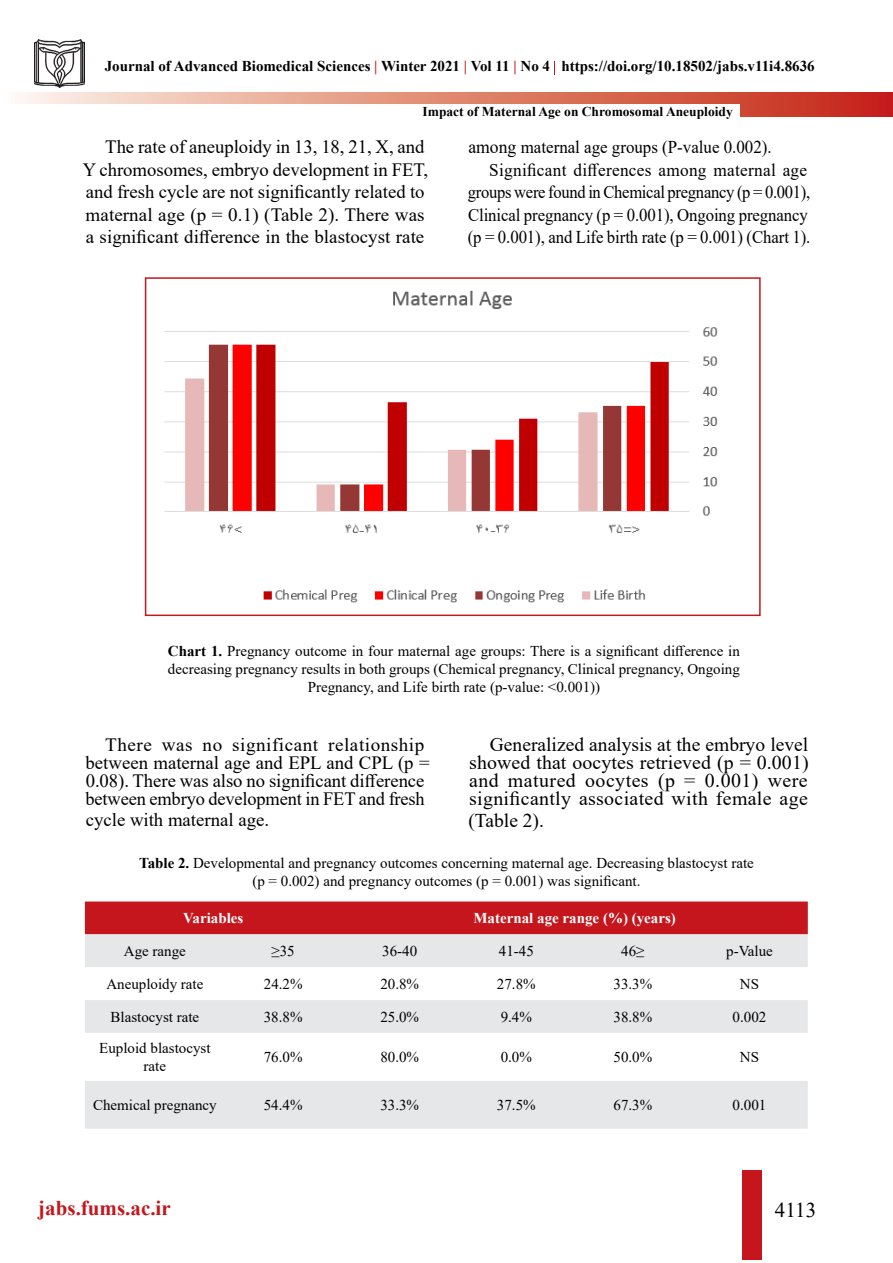
<style>
.page{position:relative;width:893px;height:1263px;background:#fff}
.page>*{position:absolute;margin:0;border:0;box-sizing:border-box;transform-origin:0 0}
.t1{font:700 21px "Times New Roman";color:#c4161c}
.t2{font:21px "Times New Roman";color:#000}
.t3{font:19.5px/18px "Times New Roman";letter-spacing:.015em;color:#000;text-align:justify}
.t4{font:18.75px/22.5px "Times New Roman";color:#000}
.t5{font:18px "Times New Roman";letter-spacing:-.005em;color:#000;scale:.93 1}
.t6{font:18px "Times New Roman";letter-spacing:-.005em;color:#000;scale:.92 1}
.t7{font:18px "Times New Roman";letter-spacing:.015em;color:#000;scale:.96 1}
.t8{font:18px "Times New Roman";letter-spacing:-.005em;color:#000;scale:.94 1}
.t9{font:15px/18px "Times New Roman";color:#000;text-align:center}
.t10{font:700 15px "Times New Roman";color:#000}
.t11{font:700 15px "Times New Roman";color:#fff}
.t12{font:700 13.5px "Times New Roman";color:#000}
.s1{color:#c4161c}
.s2{font-size:18.75px}
.s3{font-weight:700}
</style>
<div class="page">
<div style="left:742px;top:1170px;width:19px;height:90px;background:#c4161c"></div>
<img style="left:34px;top:40px;width:51px;height:47px">
<svg style="left:18px;top:92px;width:875px;height:24px;background:#dc7c69"></svg>
<div style="left:0;top:104px;width:740px;height:79px;background:#fff"></div>
<svg style="left:554px;top:61px;width:1px;height:13px"></svg>
<img style="left:164px;top:290px;width:554px;height:313px">
<div style="left:145px;top:277px;width:616px;height:339px;border:2px solid #c4161c"></div>
<div style="left:85px;top:901px;width:723px;height:33px;background:#c4161c"></div>
<div style="left:85px;top:934px;width:723px;height:195px;background:#e6e7e8"></div>
<svg style="left:85px;top:967px;width:723px;height:114px"></svg>
<p class="t10" style="left:105px;top:55px;width:711px">Journal of Advanced Biomedical Sciences <span class="s1">|</span> Winter 2021 <span class="s1">|</span> Vol 11 <span class="s1">|</span> No 4 https://doi.org/10.18502/jabs.v11i4.8636</p>
<p class="t12" style="left:423px;top:102px;width:312px">Impact of Maternal Age on Chromosomal Aneuploidy</p>
<p class="t4" style="left:83px;top:135px;width:347px;text-indent:23px">The rate of aneuploidy in 13, 18, 21, X, and Y chromosomes, embryo development in FET, and fresh cycle are not significantly related to maternal age (p = 0.1) (Table 2). There was a significant difference in the blastocyst rate</p>
<p class="t8" style="left:468px;top:135px;width:324px"><span class="s2">among</span> maternal age groups (P-value 0.002).</p>
<p class="t7" style="left:489px;top:157px;width:333px">Significant differences among maternal age</p>
<p class="t6" style="left:468px;top:180px;width:374px">groups were found in Chemical pregnancy (p = 0.001),</p>
<p class="t5" style="left:468px;top:202px;width:367px">Clinical pregnancy (p = 0.001), Ongoing pregnancy</p>
<p class="t5" style="left:468px;top:225px;width:370px">(p = 0.001), and Life birth rate (p = 0.001) (Chart 1).</p>
<p class="t9" style="left:168px;top:641px;width:573px"><span class="s3">Chart 1.</span> Pregnancy outcome in four maternal age groups: There is a significant difference in decreasing pregnancy results in both groups (Chemical pregnancy, Clinical pregnancy, Ongoing<br>Pregnancy, and Life birth rate (p-value: &lt;0.001))</p>
<p class="t4" style="left:86px;top:735px;width:346px;line-height:18px;text-indent:20px">There was no significant relationship between maternal age and EPL and CPL (p = 0.08). There was also no significant difference between embryo development in FET and fresh</p>
<p class="t4" style="left:86px;top:808px;width:185px">cycle with maternal age.</p>
<h2 class="t3" style="left:469px;top:735px;width:341px;text-indent:21px">Generalized analysis at the embryo level showed that oocytes retrieved (p = 0.001) and matured oocytes (p = 0.001) were significantly associated with female age</h2>
<h2 class="t3" style="left:468px;top:811px;width:77px">(Table 2).</h2>
<p class="t9" style="left:139px;top:853px;width:616px"><span class="s3">Table 2.</span> Developmental and pregnancy outcomes concerning maternal age. Decreasing blastocyst rate (p = 0.002) and pregnancy outcomes (p = 0.001) was significant.</p>
<p class="t11" style="left:183px;top:907px;width:62px">Variables</p>
<p class="t11" style="left:473px;top:907px;width:204px">Maternal age range (%) (years)</p>
<p class="t9" style="left:124px;top:941px;width:64px">Age range</p>
<p class="t9" style="left:272px;top:941px;width:25px">≥35</p>
<p class="t9" style="left:382px;top:941px;width:36px">36-40</p>
<p class="t9" style="left:499px;top:941px;width:36px">41-45</p>
<p class="t9" style="left:621px;top:941px;width:25px">46≥</p>
<p class="t9" style="left:726px;top:941px;width:48px">p-Value</p>
<p class="t9" style="left:106px;top:974px;width:99px">Aneuploidy rate</p>
<p class="t9" style="left:264px;top:974px;width:40px">24.2%</p>
<p class="t9" style="left:380px;top:974px;width:40px">20.8%</p>
<p class="t9" style="left:497px;top:974px;width:40px">27.8%</p>
<p class="t9" style="left:614px;top:974px;width:40px">33.3%</p>
<p class="t9" style="left:740px;top:974px;width:21px">NS</p>
<p class="t9" style="left:111px;top:1007px;width:90px">Blastocyst rate</p>
<p class="t9" style="left:264px;top:1007px;width:40px">38.8%</p>
<p class="t9" style="left:380px;top:1007px;width:40px">25.0%</p>
<p class="t9" style="left:501px;top:1007px;width:33px">9.4%</p>
<p class="t9" style="left:613px;top:1007px;width:40px">38.8%</p>
<p class="t9" style="left:733px;top:1007px;width:35px">0.002</p>
<p class="t9" style="left:99px;top:1038px;width:113px">Euploid blastocyst rate</p>
<p class="t9" style="left:264px;top:1047px;width:40px">76.0%</p>
<p class="t9" style="left:380px;top:1047px;width:40px">80.0%</p>
<p class="t9" style="left:501px;top:1047px;width:33px">0.0%</p>
<p class="t9" style="left:613px;top:1047px;width:40px">50.0%</p>
<p class="t9" style="left:740px;top:1047px;width:21px">NS</p>
<p class="t9" style="left:93px;top:1095px;width:125px">Chemical pregnancy</p>
<p class="t9" style="left:264px;top:1095px;width:40px">54.4%</p>
<p class="t9" style="left:380px;top:1095px;width:40px">33.3%</p>
<p class="t9" style="left:497px;top:1095px;width:40px">37.5%</p>
<p class="t9" style="left:613px;top:1095px;width:40px">67.3%</p>
<p class="t9" style="left:733px;top:1095px;width:35px">0.001</p>
<h1 class="t1" style="left:38px;top:1193px;width:134px">jabs.fums.ac.ir</h1>
<h1 class="t2" style="left:775px;top:1195px;width:43px">4113</h1>
</div>
